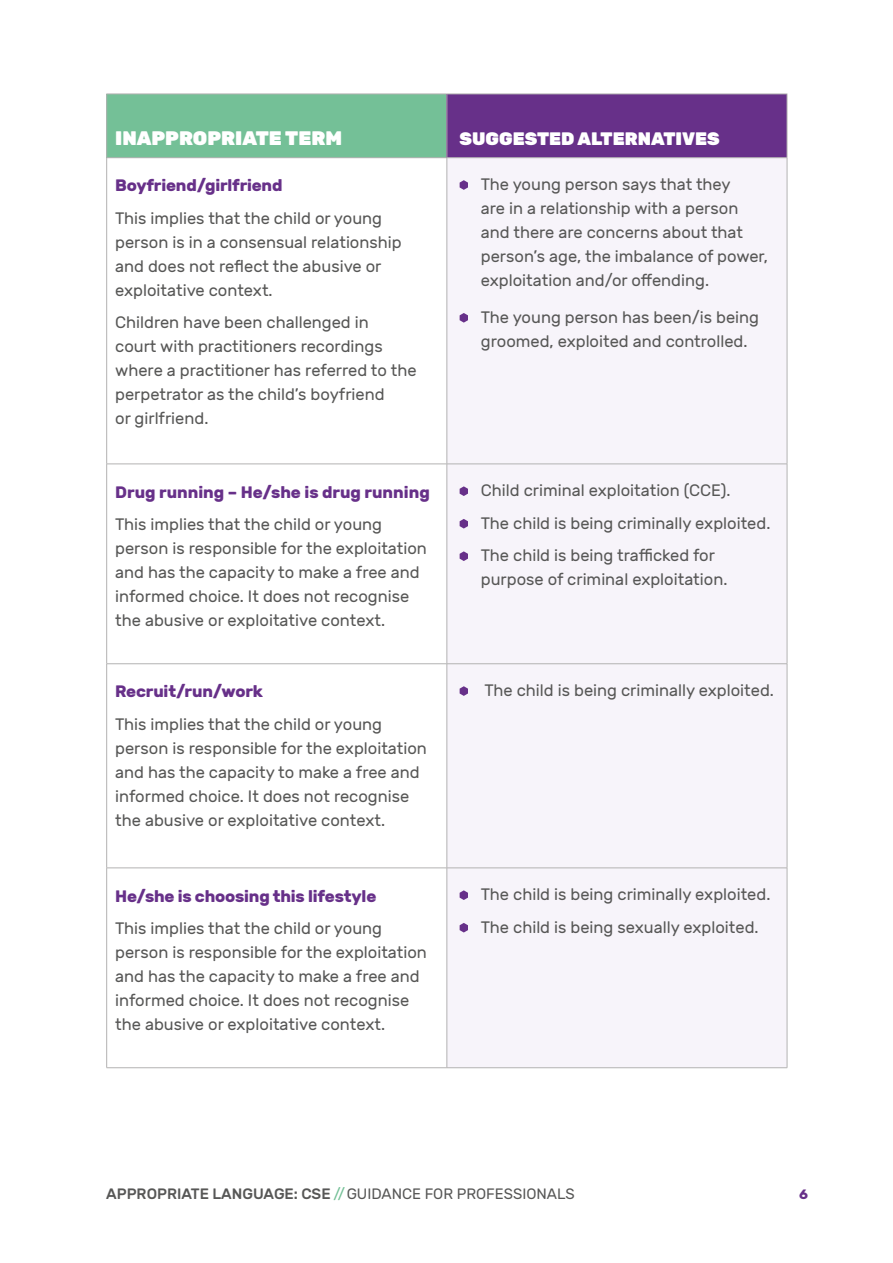
<style>
.page{position:relative;width:893px;height:1263px;background:#fff}
.page>*{position:absolute;margin:0;border:0;box-sizing:border-box;transform-origin:0 0}
.t1{font:900 19.5px "Rubik";color:#fff}
.t2{font:900 18px "Rubik";color:#fff}
.t3{font:16.5px/24px "Rubik";color:#575756}
.t4{font:700 16.5px "Rubik";letter-spacing:-.01em;color:#673089}
.t5{font:15px "Rubik";color:#575756}
.t6{font:700 13.5px "Rubik";color:#673089}
.s1{font-weight:500}
.s2{color:#74c097}
</style>
<div class="page">
<div style="left:107px;top:94px;width:340px;height:64px;background:#74c097"></div>
<div style="left:447px;top:94px;width:340px;height:64px;background:#673089"></div>
<div style="left:448px;top:158px;width:339px;height:909px;background:#f7f4fa"></div>
<hr style="left:106px;top:94px;width:341px;height:1px;background:#b3b2b2">
<hr style="left:106px;top:94px;width:1px;height:64px;background:#b3b2b2">
<hr style="left:447px;top:94px;width:340px;height:1px;background:#b3b2b2">
<hr style="left:446px;top:94px;width:1px;height:64px;background:#b3b2b2">
<hr style="left:787px;top:94px;width:1px;height:64px;background:#b3b2b2">
<hr style="left:106px;top:157px;width:341px;height:1px;background:#b3b2b2">
<hr style="left:106px;top:158px;width:1px;height:306px;background:#b3b2b2">
<hr style="left:447px;top:157px;width:340px;height:1px;background:#b3b2b2">
<hr style="left:447px;top:158px;width:1px;height:306px;background:#b3b2b2">
<hr style="left:787px;top:158px;width:1px;height:306px;background:#b3b2b2">
<hr style="left:106px;top:464px;width:341px;height:1px;background:#b3b2b2">
<hr style="left:106px;top:464px;width:1px;height:199px;background:#b3b2b2">
<hr style="left:447px;top:464px;width:340px;height:1px;background:#b3b2b2">
<hr style="left:447px;top:464px;width:1px;height:199px;background:#b3b2b2">
<hr style="left:787px;top:464px;width:1px;height:199px;background:#b3b2b2">
<hr style="left:106px;top:663px;width:341px;height:1px;background:#b3b2b2">
<hr style="left:106px;top:664px;width:1px;height:204px;background:#b3b2b2">
<hr style="left:447px;top:663px;width:340px;height:1px;background:#b3b2b2">
<hr style="left:447px;top:664px;width:1px;height:204px;background:#b3b2b2">
<hr style="left:787px;top:664px;width:1px;height:204px;background:#b3b2b2">
<hr style="left:106px;top:868px;width:341px;height:1px;background:#b3b2b2">
<hr style="left:106px;top:868px;width:1px;height:199px;background:#b3b2b2">
<hr style="left:447px;top:868px;width:340px;height:1px;background:#b3b2b2">
<hr style="left:447px;top:868px;width:1px;height:199px;background:#b3b2b2">
<hr style="left:787px;top:868px;width:1px;height:199px;background:#b3b2b2">
<hr style="left:106px;top:1067px;width:341px;height:1px;background:#b3b2b2">
<hr style="left:447px;top:1067px;width:340px;height:1px;background:#b3b2b2">
<svg style="left:460px;top:180px;width:8px;height:10px"></svg>
<svg style="left:460px;top:313px;width:8px;height:10px"></svg>
<svg style="left:460px;top:486px;width:8px;height:10px"></svg>
<svg style="left:460px;top:519px;width:8px;height:9px"></svg>
<svg style="left:460px;top:551px;width:8px;height:10px"></svg>
<svg style="left:460px;top:686px;width:8px;height:10px"></svg>
<svg style="left:460px;top:890px;width:8px;height:10px"></svg>
<svg style="left:460px;top:923px;width:8px;height:9px"></svg>
<p class="t1" style="left:115px;top:127px;width:228px">INAPPROPRIATE TERM</p>
<p class="t2" style="left:460px;top:128px;width:262px">SUGGESTED ALTERNATIVES</p>
<p class="t4" style="left:115px;top:176px;width:169px">Boyfriend/girlfriend</p>
<p class="t3" style="left:115px;top:207px;width:288px">This implies that the child or young person is in a consensual relationship and does not reflect the abusive or exploitative context.</p>
<p class="t3" style="left:115px;top:311px;width:303px">Children have been challenged in<br>court with practitioners recordings where a practitioner has referred to the perpetrator as the child’s boyfriend<br>or girlfriend.</p>
<p class="t3" style="left:481px;top:173px;width:289px">The young person says that they<br>are in a relationship with a person and there are concerns about that person’s age, the imbalance of power, exploitation and/or offending.</p>
<p class="t3" style="left:481px;top:305px;width:280px">The young person has been/is being groomed, exploited and controlled.</p>
<p class="t4" style="left:115px;top:482px;width:316px">Drug running – He/she is drug running</p>
<p class="t3" style="left:115px;top:513px;width:313px">This implies that the child or young person is responsible for the exploitation and has the capacity to make a free and informed choice. It does not recognise the abusive or exploitative context.</p>
<p class="t4" style="left:115px;top:682px;width:149px">Recruit/run/work</p>
<p class="t3" style="left:115px;top:713px;width:313px">This implies that the child or young person is responsible for the exploitation and has the capacity to make a free and informed choice. It does not recognise the abusive or exploitative context.</p>
<p class="t4" style="left:115px;top:886px;width:263px">He/she is choosing this lifestyle</p>
<p class="t3" style="left:115px;top:917px;width:313px">This implies that the child or young person is responsible for the exploitation and has the capacity to make a free and informed choice. It does not recognise the abusive or exploitative context.</p>
<p class="t3" style="left:481px;top:475px;width:291px;line-height:32.5px">Child criminal exploitation (CCE).<br>The child is being criminally exploited.<br>The child is being trafficked for</p>
<p class="t3" style="left:481px;top:568px;width:248px">purpose of criminal exploitation.</p>
<p class="t3" style="left:484px;top:679px;width:291px">The child is being criminally exploited.</p>
<p class="t3" style="left:481px;top:878px;width:291px;line-height:32.5px">The child is being criminally exploited.<br>The child is being sexually exploited.</p>
<p class="t5" style="left:106px;top:1186px;width:470px"><span class="s1">APPROPRIATE LANGUAGE: CSE</span> <span class="s2">//</span>GUIDANCE FOR PROFESSIONALS</p>
<p class="t6" style="left:799px;top:1186px;width:10px">6</p>
</div>
